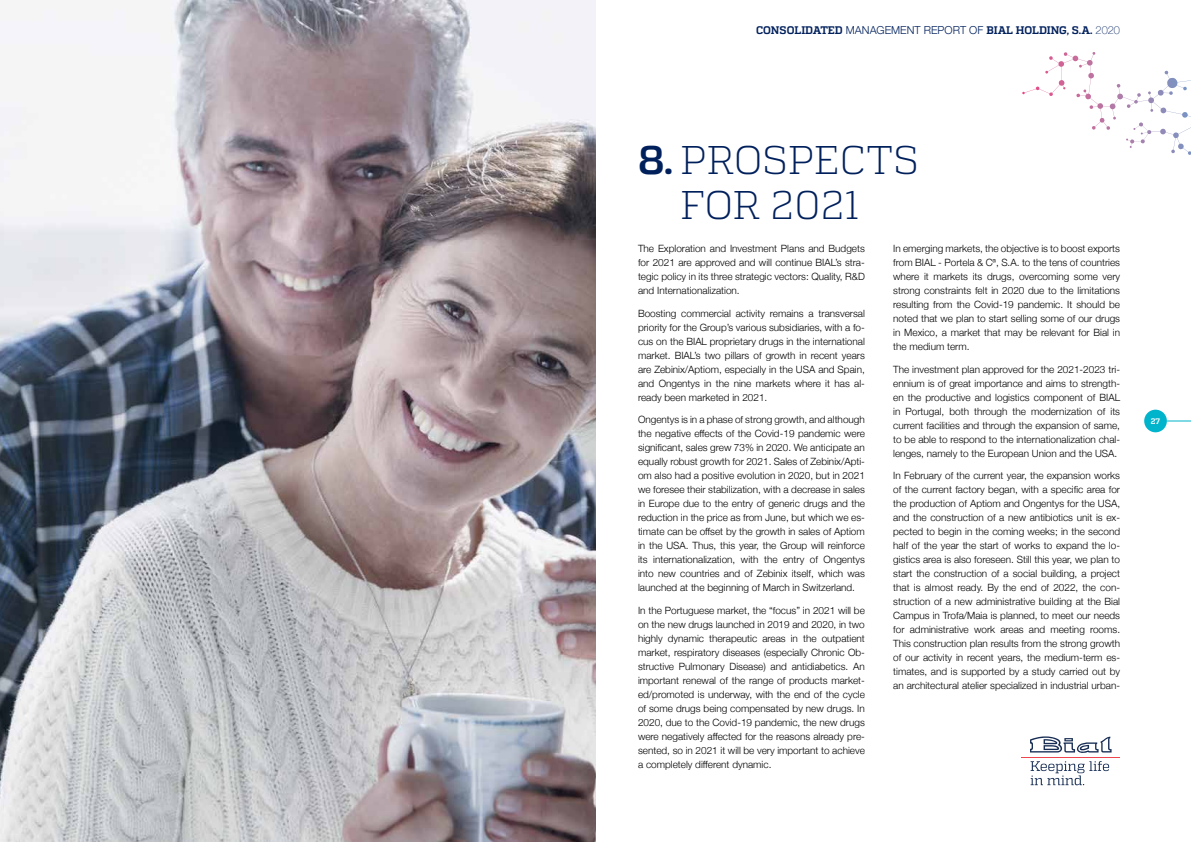
<style>
.page{position:relative;width:1191px;height:842px;background:#fff}
.page>*{position:absolute;margin:0;border:0;box-sizing:border-box;transform-origin:0 0}
.t1{font:300 40px/45px "Quadon";color:#00205c;text-align:center}
.t2{font:700 11px "Quadon";letter-spacing:-.01em;color:#00205c}
.t3{font:300 10px/14px "Helvetica Neue";color:#000;text-align:justify}
.t4{font:700 8px "Quadon";color:#fff}
.s1{font-family:"Helvetica Neue";font-weight:300}
.s2{font-family:"Helvetica Neue";font-weight:100}
.s3{font-weight:700}
</style>
<div class="page">
<div style="left:1144px;top:410px;width:22px;height:22px;background:#00b4cc;border-radius:50%"></div>
<svg style="left:1166px;top:421px;width:25px;height:1px"></svg>
<svg style="left:1030px;top:736px;width:81px;height:17px"></svg>
<hr style="left:1021px;top:757px;width:99px;height:1px;background:#ef454e">
<svg style="left:1030px;top:761px;width:79px;height:24px"></svg>
<svg style="left:1110px;top:70px;width:81px;height:35px"></svg>
<img style="left:0;top:0;width:595px;height:842px">
<p class="t2" style="left:756px;top:23px;width:365px">CONSOLIDATED <span class="s1">MANAGEMENT REPORT OF</span> BIAL HOLDING, S.A. <span class="s2">2020</span></p>
<h1 class="t1" style="left:638px;top:137px;width:283px"><span class="s3">8.</span> PROSPECTS<br>FOR 2021</h1>
<p class="t3" style="left:638px;top:241px;width:228px">The Exploration and Investment Plans and Budgets for 2021 are approved and will continue BIAL’s stra&shy;tegic policy in its three strategic vectors: Quality, R&amp;D and Internationalization.</p>
<p class="t3" style="left:638px;top:305px;width:228px">Boosting commercial activity remains a transversal priority for the Group’s various subsidiaries, with a fo&shy;cus on the BIAL proprietary drugs in the international market. BIAL’s two pillars of growth in recent years are Zebinix/Aptiom, especially in the USA and Spain, and Ongentys in the nine markets where it has al&shy;ready been marketed in 2021.</p>
<p class="t3" style="left:638px;top:412px;width:228px">Ongentys is in a phase of strong growth, and although the negative effects of the Covid-19 pandemic were significant, sales grew 73% in 2020. We anticipate an equally robust growth for 2021. Sales of Zebinix/Apti&shy;om also had a positive evolution in 2020, but in 2021 we foresee their stabilization, with a decrease in sales in Europe due to the entry of generic drugs and the reduction in the price as from June, but which we es&shy;timate can be offset by the growth in sales of Aptiom in the USA. Thus, this year, the Group will reinforce its internationalization, with the entry of Ongentys into new countries and of Zebinix itself, which was launched at the beginning of March in Switzerland.</p>
<p class="t3" style="left:638px;top:602px;width:228px">In the Portuguese market, the “focus” in 2021 will be on the new drugs launched in 2019 and 2020, in two highly dynamic therapeutic areas in the outpatient market, respiratory diseases (especially Chronic Ob&shy;structive Pulmonary Disease) and antidiabetics. An important renewal of the range of products market&shy;ed/promoted is underway, with the end of the cycle of some drugs being compensated by new drugs. In 2020, due to the Covid-19 pandemic, the new drugs were negatively affected for the reasons already pre&shy;sented, so in 2021 it will be very important to achieve a completely different dynamic.</p>
<p class="t3" style="left:893px;top:241px;width:228px">In emerging markets, the objective is to boost exports from BIAL - Portela &amp; Cª, S.A. to the tens of countries where it markets its drugs, overcoming some very strong constraints felt in 2020 due to the limitations resulting from the Covid-19 pandemic. It should be noted that we plan to start selling some of our drugs in Mexico, a market that may be relevant for Bial in the medium term.</p>
<p class="t3" style="left:893px;top:361px;width:228px">The investment plan approved for the 2021-2023 tri&shy;ennium is of great importance and aims to strength&shy;en the productive and logistics component of BIAL in Portugal, both through the modernization of its current facilities and through the expansion of same, to be able to respond to the internationalization chal&shy;lenges, namely to the European Union and the USA.</p>
<p class="t3" style="left:893px;top:468px;width:228px">In February of the current year, the expansion works of the current factory began, with a specific area for the production of Aptiom and Ongentys for the USA, and the construction of a new antibiotics unit is ex&shy;pected to begin in the coming weeks; in the second half of the year the start of works to expand the lo&shy;gistics area is also foreseen. Still this year, we plan to start the construction of a social building, a project that is almost ready. By the end of 2022, the con&shy;struction of a new administrative building at the Bial Campus in Trofa/Maia is planned, to meet our needs for administrative work areas and meeting rooms.<br>This construction plan results from the strong growth of our activity in recent years, the medium-term es&shy;timates, and is supported by a study carried out by an architectural atelier specialized in industrial urban-</p>
<p class="t4" style="left:1150px;top:417px;width:11px">27</p>
</div>
